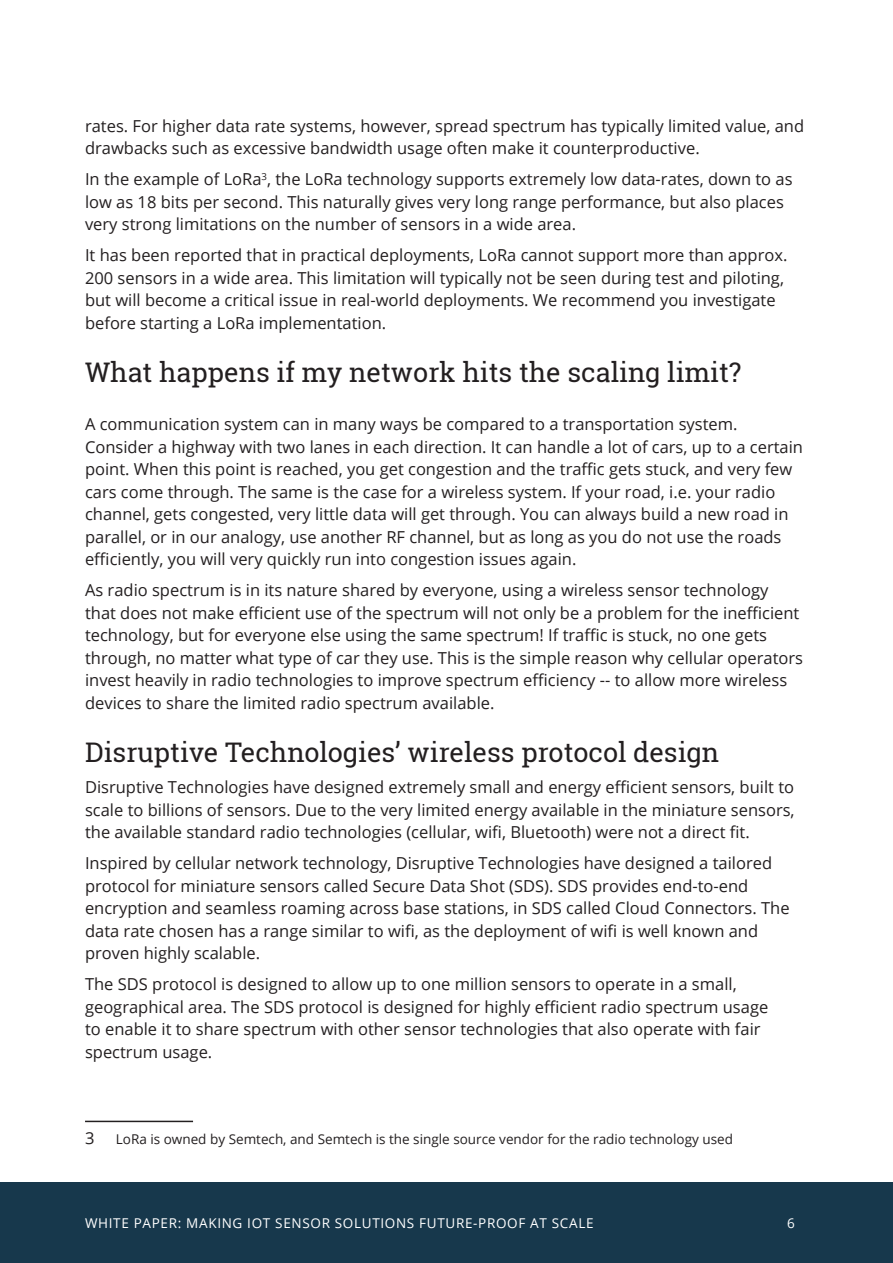
<style>
.page{position:relative;width:893px;height:1263px;background:#fff}
.page>*{position:absolute;margin:0;border:0;box-sizing:border-box;transform-origin:0 0}
.Copy{font:27px "Roboto Slab";color:#231f20}
.Copy-2{font:16.5px/22.5px "Open Sans";color:#231f20}
.Copy-3{font:13.5px "Open Sans";color:#231f20}
.t1{font:13.5px "Open Sans";letter-spacing:.05em;color:#fff}
</style>
<div class="page">
<div style="left:0;top:1182px;width:893px;height:81px;background:#17384c"></div>
<hr style="left:85px;top:1121px;width:108px;height:1px;background:#231f20">
<p class="Copy-2" style="left:85px;top:114px;width:721px">rates. For higher data rate systems, however, spread spectrum has typically limited value, and drawbacks such as excessive bandwidth usage often make it counterproductive.</p>
<p class="Copy-2" style="left:85px;top:168px;width:709px">In the example of LoRa<sup>3</sup>, the LoRa technology supports extremely low data-rates, down to as low as 18 bits per second. This naturally gives very long range performance, but also places very strong limitations on the number of sensors in a wide area.</p>
<p class="Copy-2" style="left:85px;top:244px;width:704px">It has been reported that in practical deployments, LoRa cannot support more than approx.<br>200 sensors in a wide area. This limitation will typically not be seen during test and piloting, but will become a critical issue in real-world deployments. We recommend you investigate before starting a LoRa implementation.</p>
<h1 class="Copy" style="left:85px;top:354px;width:658px">What happens if my network hits the scaling limit?</h1>
<p class="Copy-2" style="left:85px;top:413px;width:719px">A communication system can in many ways be compared to a transportation system.<br>Consider a highway with two lanes in each direction. It can handle a lot of cars, up to a certain point. When this point is reached, you get congestion and the traffic gets stuck, and very few cars come through. The same is the case for a wireless system. If your road, i.e. your radio channel, gets congested, very little data will get through. You can always build a new road in parallel, or in our analogy, use another RF channel, but as long as you do not use the roads efficiently, you will very quickly run into congestion issues again.</p>
<p class="Copy-2" style="left:85px;top:579px;width:720px">As radio spectrum is in its nature shared by everyone, using a wireless sensor technology that does not make efficient use of the spectrum will not only be a problem for the inefficient technology, but for everyone else using the same spectrum! If traffic is stuck, no one gets through, no matter what type of car they use. This is the simple reason why cellular operators invest heavily in radio technologies to improve spectrum efficiency -- to allow more wireless devices to share the limited radio spectrum available.</p>
<p class="Copy" style="left:85px;top:734px;width:636px">Disruptive Technologies’ wireless protocol design</p>
<p class="Copy-2" style="left:85px;top:776px;width:711px;text-align:justify">Disruptive Technologies have designed extremely small and energy efficient sensors, built to scale to billions of sensors. Due to the very limited energy available in the miniature sensors, the available standard radio technologies (cellular, wifi, Bluetooth) were not a direct fit.</p>
<p class="Copy-2" style="left:85px;top:852px;width:706px">Inspired by cellular network technology, Disruptive Technologies have designed a tailored protocol for miniature sensors called Secure Data Shot (SDS). SDS provides end-to-end encryption and seamless roaming across base stations, in SDS called Cloud Connectors. The data rate chosen has a range similar to wifi, as the deployment of wifi is well known and proven highly scalable.</p>
<p class="Copy-2" style="left:85px;top:973px;width:685px">The SDS protocol is designed to allow up to one million sensors to operate in a small, geographical area. The SDS protocol is designed for highly efficient radio spectrum usage to enable it to share spectrum with other sensor technologies that also operate with fair spectrum usage.</p>
<p class="Copy-2" style="left:85px;top:1126px;width:11px">3</p>
<p class="Copy-3" style="left:116px;top:1130px;width:619px">LoRa is owned by Semtech, and Semtech is the single source vendor for the radio technology used</p>
<p class="t1" style="left:85px;top:1214px;width:510px">WHITE PAPER: MAKING IOT SENSOR SOLUTIONS FUTURE-PROOF AT SCALE</p>
<p class="t1" style="left:787px;top:1214px;width:9px">6</p>
</div>
